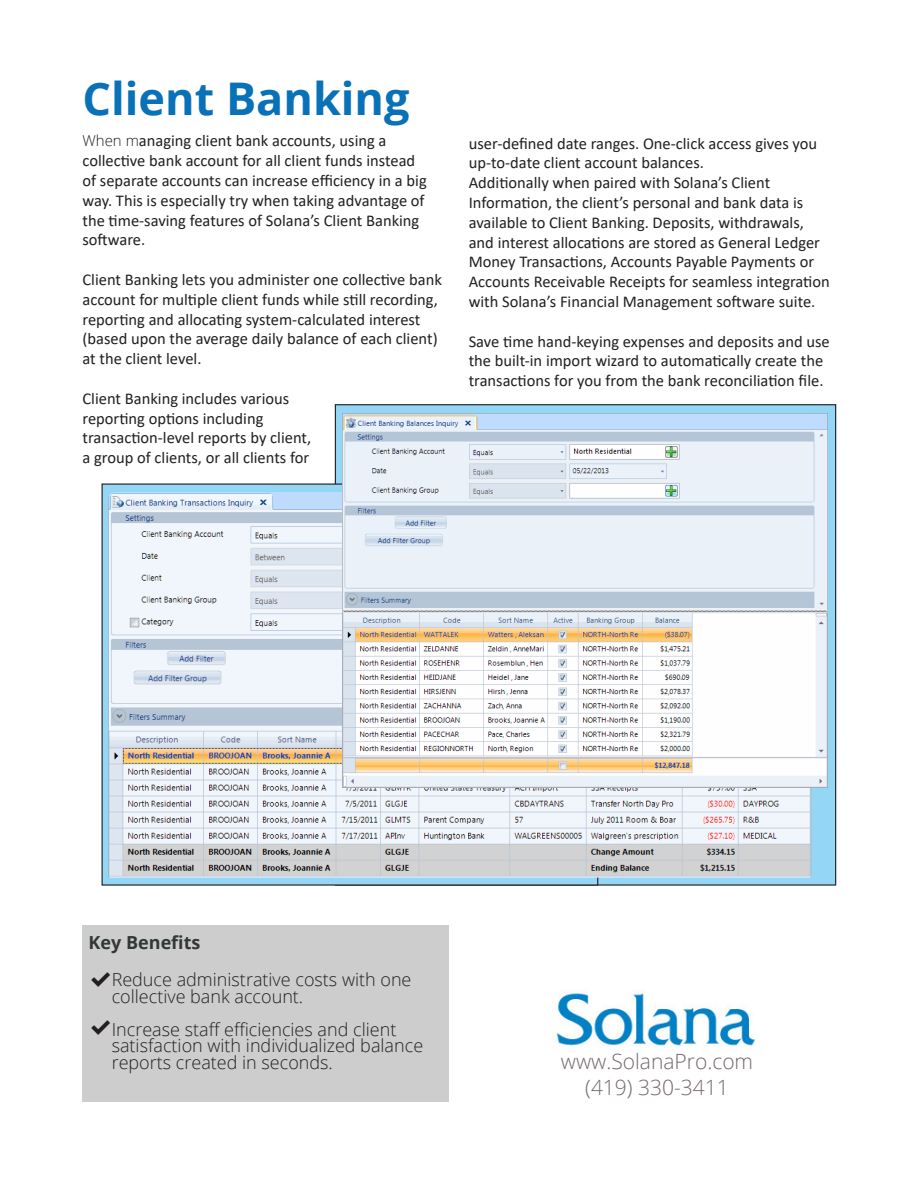
<style>
.page{position:relative;width:918px;height:1188px;background:#fff}
.page>*{position:absolute;margin:0;border:0;box-sizing:border-box;transform-origin:0 0}
.t1{font:700 45px "Open Sans";color:#0971b7}
.t2{font:300 21px/25.2px "Open Sans";color:#74676d;text-align:center}
.t3{font:300 18px/16.5px "Open Sans";color:#231f20}
.t4{font:700 18px "Open Sans";color:#323737}
.t5{font:16.5px/19.8px "Calibri";color:#231f20}
.s1{font-family:"Open Sans";font-weight:300;font-size:15px}
</style>
<div class="page">
<div style="left:335px;top:404px;width:501px;height:482px;background:#94d6f5;border:1px solid #231f20"></div>
<div style="left:102px;top:483px;width:496px;height:403px;background:#94d6f5"></div>
<div style="left:82px;top:925px;width:367px;height:176px;background:#cdcdcd"></div>
<img style="left:552px;top:989px;width:204px;height:58px">
<img style="left:108px;top:492px;width:703px;height:386px">
<img style="left:343px;top:414px;width:484px;height:374px">
<p class="t1" style="left:83px;top:67px;width:329px">Client Banking</p>
<p class="t5" style="left:83px;top:131px;width:346px"><span class="s1">When m</span>anaging client bank accounts, using a collective bank account for all client funds instead of separate accounts can increase efficiency in a big way. This is especially try when taking advantage of the time-saving features of Solana’s Client Banking software.</p>
<p class="t5" style="left:83px;top:269px;width:361px">Client Banking lets you administer one collective bank account for multiple client funds while still recording, reporting and allocating system-calculated interest (based upon the average daily balance of each client) at the client level.</p>
<p class="t5" style="left:83px;top:388px;width:230px">Client Banking includes various reporting options including transaction-level reports by client, a group of clients, or all clients for</p>
<p class="t5" style="left:469px;top:133px;width:350px">user-defined date ranges. One-click access gives you up-to-date client account balances.</p>
<p class="t5" style="left:469px;top:172px;width:363px">Additionally when paired with Solana’s Client Information, the client’s personal and bank data is available to Client Banking. Deposits, withdrawals, and interest allocations are stored as General Ledger Money Transactions, Accounts Payable Payments or Accounts Receivable Receipts for seamless integration with Solana’s Financial Management software suite.</p>
<p class="t5" style="left:469px;top:331px;width:363px">Save time hand-keying expenses and deposits and use the built-in import wizard to automatically create the transactions for you from the bank reconciliation file.</p>
<p class="t4" style="left:89px;top:929px;width:113px">Key Benefits</p>
<p class="t3" style="left:112px;top:971px;width:301px;text-indent:-23px">✔Reduce administrative costs with one collective bank account.</p>
<p class="t3" style="left:112px;top:1020px;width:313px;text-indent:-23px">✔Increase staff efficiencies and client satisfaction with individualized balance reports created in seconds.</p>
<p class="t2" style="left:561px;top:1049px;width:194px">www.SolanaPro.com (419) 330-3411</p>
</div>
